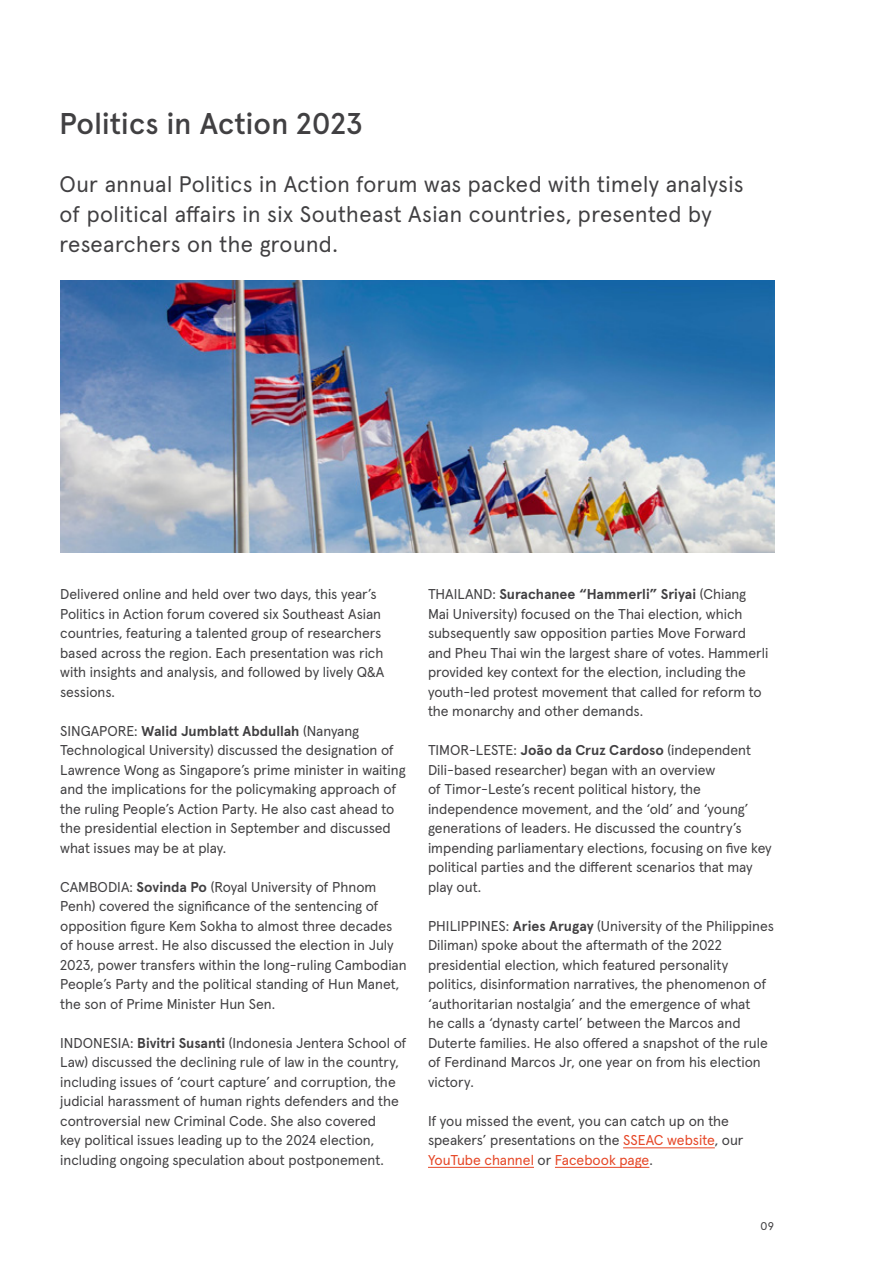
<style>
.page{position:relative;width:893px;height:1263px;background:#fff}
.page>*{position:absolute;margin:0;border:0;box-sizing:border-box;transform-origin:0 0}
.t1{font:500 30px "Apercu Pro";letter-spacing:.01em;color:#414042}
.t2{font:22.5px/30px "Apercu Pro";letter-spacing:.02em;color:#414042}
.t3{font:14.25px/19.5px "Apercu Pro";color:#414042}
.t4{font:11.25px "Apercu Mono Pro";color:#414042}
.s1{font-weight:700}
.s2{color:#e64626}
</style>
<div class="page">
<hr style="left:623px;top:1147px;width:92px;height:1px;background:#e64626">
<hr style="left:428px;top:1167px;width:106px;height:1px;background:#e64626">
<hr style="left:555px;top:1167px;width:94px;height:1px;background:#e64626">
<img style="left:60px;top:281px;width:715px;height:272px">
<h1 class="t1" style="left:60px;top:100px;width:305px">Politics in Action 2023</h1>
<h2 class="t2" style="left:60px;top:167px;width:686px">Our annual Politics in Action forum was packed with timely analysis of political affairs in six Southeast Asian countries, presented by researchers on the ground.</h2>
<p class="t3" style="left:60px;top:584px;width:326px">Delivered online and held over two days, this year’s Politics in Action forum covered six Southeast Asian countries, featuring a talented group of researchers based across the region. Each presentation was rich with insights and analysis, and followed by lively Q&amp;A sessions.</p>
<p class="t3" style="left:60px;top:720px;width:347px">SINGAPORE: <span class="s1">Walid Jumblatt Abdullah</span> (Nanyang Technological University) discussed the designation of Lawrence Wong as Singapore’s prime minister in waiting and the implications for the policymaking approach of the ruling People’s Action Party. He also cast ahead to the presidential election in September and discussed what issues may be at play.</p>
<p class="t3" style="left:60px;top:876px;width:348px">CAMBODIA: <span class="s1">Sovinda Po</span> (Royal University of Phnom Penh) covered the significance of the sentencing of opposition figure Kem Sokha to almost three decades of house arrest. He also discussed the election in July 2023, power transfers within the long-ruling Cambodian People’s Party and the political standing of Hun Manet, the son of Prime Minister Hun Sen.</p>
<p class="t3" style="left:60px;top:1032px;width:348px">INDONESIA: <span class="s1">Bivitri Susanti</span> (Indonesia Jentera School of Law) discussed the declining rule of law in the country, including issues of ‘court capture’ and corruption, the judicial harassment of human rights defenders and the controversial new Criminal Code. She also covered<br>key political issues leading up to the 2024 election, including ongoing speculation about postponement.</p>
<p class="t3" style="left:428px;top:584px;width:342px">THAILAND: <span class="s1">Surachanee “Hammerli” Sriyai</span> (Chiang Mai University) focused on the Thai election, which subsequently saw opposition parties Move Forward and Pheu Thai win the largest share of votes. Hammerli provided key context for the election, including the youth-led protest movement that called for reform to the monarchy and other demands.</p>
<p class="t3" style="left:428px;top:740px;width:345px">TIMOR-LESTE: <span class="s1">João da Cruz Cardoso</span> (independent Dili-based researcher) began with an overview<br>of Timor-Leste’s recent political history, the independence movement, and the ‘old’ and ‘young’ generations of leaders. He discussed the country’s impending parliamentary elections, focusing on five key political parties and the different scenarios that may play out.</p>
<p class="t3" style="left:428px;top:915px;width:347px">PHILIPPINES: <span class="s1">Aries Arugay</span> (University of the Philippines Diliman) spoke about the aftermath of the 2022 presidential election, which featured personality politics, disinformation narratives, the phenomenon of ‘authoritarian nostalgia’ and the emergence of what<br>he calls a ‘dynasty cartel’ between the Marcos and Duterte families. He also offered a snapshot of the rule of Ferdinand Marcos Jr, one year on from his election victory.</p>
<p class="t3" style="left:428px;top:1110px;width:317px">If you missed the event, you can catch up on the speakers’ presentations on the <span class="s2">SSEAC website</span>, our<br><span class="s2">YouTube channel</span> or <span class="s2">Facebook page</span>.</p>
<p class="t4" style="left:760px;top:1218px;width:16px">09</p>
</div>
